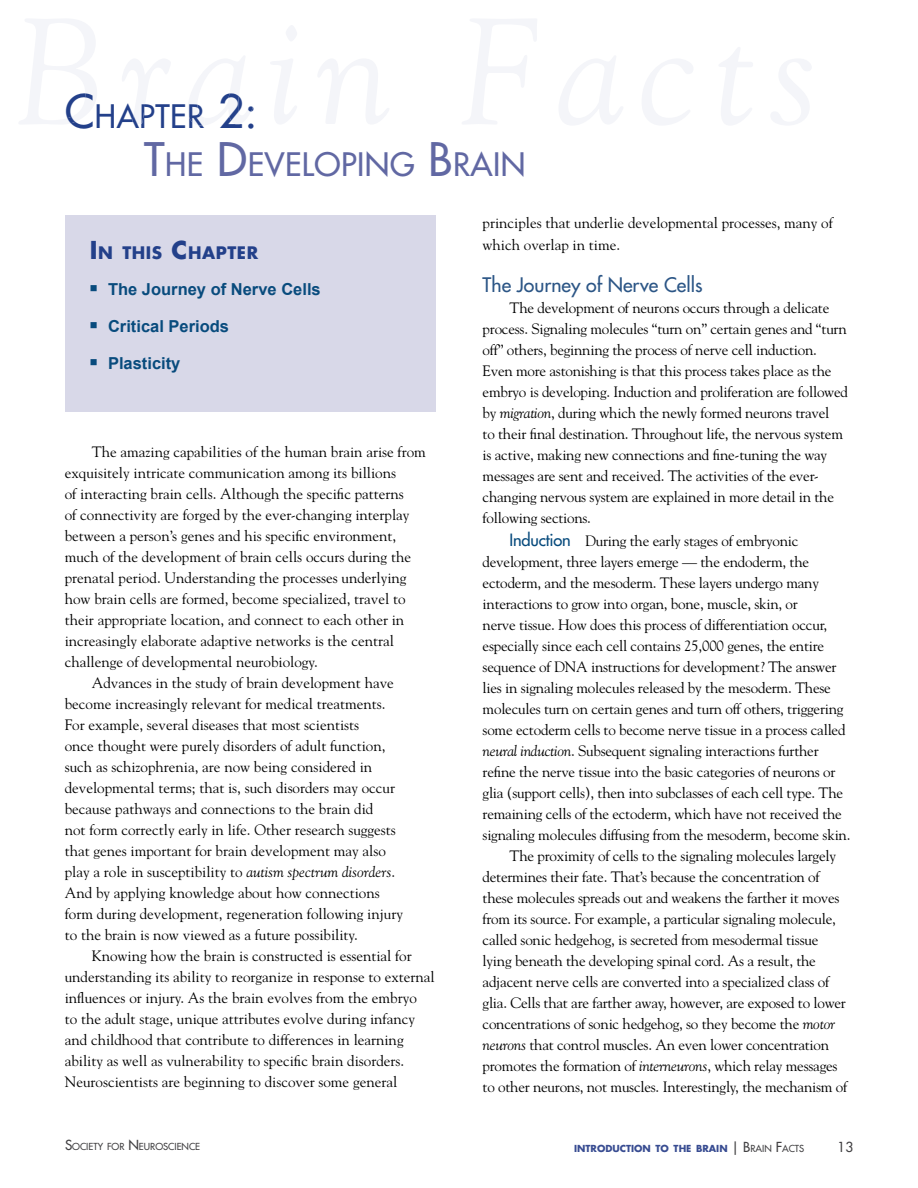
<style>
.page{position:relative;width:918px;height:1188px;background:#fff}
.page>*{position:absolute;margin:0;border:0;box-sizing:border-box;transform-origin:0 0}
.t1{font:31.5px "Futura";letter-spacing:.015em;color:#6168a3}
.t2{font:31.5px "Futura";letter-spacing:.015em;color:#23408a}
.t3{font:19.5px "Futura";color:#2c5686}
.t4{font:700 16.8px "Futura";letter-spacing:.03em;color:#23408a}
.t5{font:700 16.5px "Arial";color:#084b7d}
.t6{font:15px/21px "Goudy";letter-spacing:-.015em;color:#000}
.t7{font:13.5px "Futura";color:#414042}
.t8{font:700 9.45px "Futura";color:#394d92}
.t9{font:9.45px "Futura";color:#414042}
.s1{font-size:45px}
.s2{font-size:24px}
.s3{font-style:italic}
.s4{font-family:"Futura";font-size:16.5px;color:#084b7d}
.s5{font-size:13.5px}
.s6{font-weight:400;font-size:13.5px;color:#414042}
.s7{font-weight:400;color:#414042}
</style>
<div class="page">
<div style="left:66px;top:215px;width:370px;height:196px;background:#d8d8e8"></div>
<svg style="left:19px;top:19px;width:78px;height:105px"></svg>
<svg style="left:242px;top:19px;width:498px;height:39px"></svg>
<svg style="left:122px;top:58px;width:689px;height:67px"></svg>
<svg style="left:132px;top:103px;width:13px;height:21px"></svg>
<h1 class="t2" style="left:65px;top:97px;width:194px"><span class="s1">C</span>HAPTER <span class="s1">2:</span></h1>
<h1 class="t1" style="left:144px;top:145px;width:383px"><span class="s1">T</span>HE <span class="s1">D</span>EVELOPING <span class="s1">B</span>RAIN</h1>
<p class="t4" style="left:90px;top:241px;width:170px"><span class="s2">I</span>N THIS <span class="s2">C</span>HAPTER</p>
<p class="t5" style="left:90px;top:279px;width:233px">■ The Journey of Nerve Cells</p>
<p class="t5" style="left:90px;top:315px;width:141px">■ Critical Periods</p>
<p class="t5" style="left:90px;top:352px;width:92px">■ Plasticity</p>
<p class="t6" style="left:92px;top:441px;width:336px">The amazing capabilities of the human brain arise from</p>
<p class="t6" style="left:65px;top:462px;width:333px">exquisitely intricate communication among its billions</p>
<p class="t6" style="left:65px;top:483px;width:341px">of interacting brain cells. Although the specific patterns</p>
<p class="t6" style="left:65px;top:504px;width:346px">of connectivity are forged by the ever-changing interplay</p>
<p class="t6" style="left:65px;top:525px;width:333px">between a person’s genes and his specific environment,</p>
<p class="t6" style="left:65px;top:546px;width:348px">much of the development of brain cells occurs during the</p>
<p class="t6" style="left:65px;top:567px;width:343px">prenatal period. Understanding the processes underlying</p>
<p class="t6" style="left:65px;top:588px;width:342px">how brain cells are formed, become specialized, travel to</p>
<p class="t6" style="left:65px;top:609px;width:341px">their appropriate location, and connect to each other in</p>
<p class="t6" style="left:65px;top:630px;width:331px">increasingly elaborate adaptive networks is the central</p>
<p class="t6" style="left:65px;top:651px;width:255px">challenge of developmental neurobiology.</p>
<p class="t6" style="left:92px;top:672px;width:304px">Advances in the study of brain development have</p>
<p class="t6" style="left:65px;top:693px;width:322px">become increasingly relevant for medical treatments.</p>
<p class="t6" style="left:65px;top:714px;width:296px">For example, several diseases that most scientists</p>
<p class="t6" style="left:65px;top:735px;width:322px">once thought were purely disorders of adult function,</p>
<p class="t6" style="left:65px;top:756px;width:309px">such as schizophrenia, are now being considered in</p>
<p class="t6" style="left:65px;top:777px;width:332px">developmental terms; that is, such disorders may occur</p>
<p class="t6" style="left:65px;top:798px;width:310px">because pathways and connections to the brain did</p>
<p class="t6" style="left:65px;top:819px;width:333px">not form correctly early in life. Other research suggests</p>
<p class="t6" style="left:65px;top:840px;width:323px">that genes important for brain development may also</p>
<p class="t6" style="left:65px;top:861px;width:332px">play a role in susceptibility to <span class="s3">autism spectrum disorders</span>.</p>
<p class="t6" style="left:65px;top:882px;width:316px">And by applying knowledge about how connections</p>
<p class="t6" style="left:65px;top:903px;width:340px">form during development, regeneration following injury</p>
<p class="t6" style="left:65px;top:924px;width:295px">to the brain is now viewed as a future possibility.</p>
<p class="t6" style="left:92px;top:945px;width:321px">Knowing how the brain is constructed is essential for</p>
<p class="t6" style="left:65px;top:966px;width:371px">understanding its ability to reorganize in response to external</p>
<p class="t6" style="left:65px;top:987px;width:354px">influences or injury. As the brain evolves from the embryo</p>
<p class="t6" style="left:65px;top:1008px;width:352px">to the adult stage, unique attributes evolve during infancy</p>
<p class="t6" style="left:65px;top:1029px;width:340px">and childhood that contribute to differences in learning</p>
<p class="t6" style="left:65px;top:1050px;width:341px">ability as well as vulnerability to specific brain disorders.</p>
<p class="t6" style="left:65px;top:1071px;width:334px">Neuroscientists are beginning to discover some general</p>
<p class="t6" style="left:483px;top:211px;width:352px;line-height:22.5px">principles that underlie developmental processes, many of which overlap in time.</p>
<h2 class="t3" style="left:483px;top:273px;width:221px">The Journey of Nerve Cells</h2>
<p class="t6" style="left:483px;top:298px;width:367px;text-indent:27px">The development of neurons occurs through a delicate process. Signaling molecules “turn on” certain genes and “turn off” others, beginning the process of nerve cell induction.<br>Even more astonishing is that this process takes place as the embryo is developing. Induction and proliferation are followed by <span class="s3">migration</span>, during which the newly formed neurons travel<br>to their final destination. Throughout life, the nervous system is active, making new connections and fine-tuning the way messages are sent and received. The activities of the ever&shy;changing nervous system are explained in more detail in the following sections.</p>
<p class="t6" style="left:510px;top:530px;width:290px"><span class="s4">Induction</span> During the early stages of embryonic</p>
<p class="t6" style="left:483px;top:551px;width:328px">development, three layers emerge — the endoderm, the</p>
<p class="t6" style="left:483px;top:572px;width:338px">ectoderm, and the mesoderm. These layers undergo many</p>
<p class="t6" style="left:483px;top:593px;width:317px">interactions to grow into organ, bone, muscle, skin, or</p>
<p class="t6" style="left:483px;top:614px;width:346px">nerve tissue. How does this process of differentiation occur,</p>
<p class="t6" style="left:483px;top:635px;width:343px">especially since each cell contains 25,000 genes, the entire</p>
<p class="t6" style="left:483px;top:656px;width:355px">sequence of DNA instructions for development? The answer</p>
<p class="t6" style="left:483px;top:677px;width:350px">lies in signaling molecules released by the mesoderm. These</p>
<p class="t6" style="left:483px;top:698px;width:362px">molecules turn on certain genes and turn off others, triggering</p>
<p class="t6" style="left:483px;top:719px;width:364px">some ectoderm cells to become nerve tissue in a process called</p>
<p class="t6" style="left:483px;top:740px;width:338px"><span class="s3">neural induction</span>. Subsequent signaling interactions further</p>
<p class="t6" style="left:483px;top:761px;width:354px">refine the nerve tissue into the basic categories of neurons or</p>
<p class="t6" style="left:483px;top:782px;width:362px">glia (support cells), then into subclasses of each cell type. The</p>
<p class="t6" style="left:483px;top:803px;width:361px">remaining cells of the ectoderm, which have not received the</p>
<p class="t6" style="left:483px;top:824px;width:369px">signaling molecules diffusing from the mesoderm, become skin.</p>
<p class="t6" style="left:510px;top:845px;width:328px">The proximity of cells to the signaling molecules largely</p>
<p class="t6" style="left:483px;top:866px;width:339px">determines their fate. That’s because the concentration of</p>
<p class="t6" style="left:483px;top:887px;width:359px">these molecules spreads out and weakens the farther it moves</p>
<p class="t6" style="left:483px;top:908px;width:355px">from its source. For example, a particular signaling molecule,</p>
<p class="t6" style="left:483px;top:929px;width:337px">called sonic hedgehog, is secreted from mesodermal tissue</p>
<p class="t6" style="left:483px;top:950px;width:335px">lying beneath the developing spinal cord. As a result, the</p>
<p class="t6" style="left:483px;top:971px;width:348px">adjacent nerve cells are converted into a specialized class of</p>
<p class="t6" style="left:483px;top:992px;width:365px">glia. Cells that are farther away, however, are exposed to lower</p>
<p class="t6" style="left:483px;top:1013px;width:354px">concentrations of sonic hedgehog, so they become the <span class="s3">motor</span></p>
<p class="t6" style="left:483px;top:1034px;width:348px"><span class="s3">neurons</span> that control muscles. An even lower concentration</p>
<p class="t6" style="left:483px;top:1055px;width:356px">promotes the formation of <span class="s3">interneurons</span>, which relay messages</p>
<p class="t6" style="left:483px;top:1076px;width:366px">to other neurons, not muscles. Interestingly, the mechanism of</p>
<p class="t9" style="left:65px;top:1141px;width:137px"><span class="s5">S</span>OCIETY FOR <span class="s5">N</span>EUROSCIENCE</p>
<p class="t8" style="left:574px;top:1142px;width:232px">INTRODUCTION TO THE BRAIN <span class="s6">|</span> <span class="s6">B</span><span class="s7">RAIN</span> <span class="s6">F</span><span class="s7">ACTS</span></p>
<p class="t7" style="left:838px;top:1138px;width:17px">13</p>
</div>
